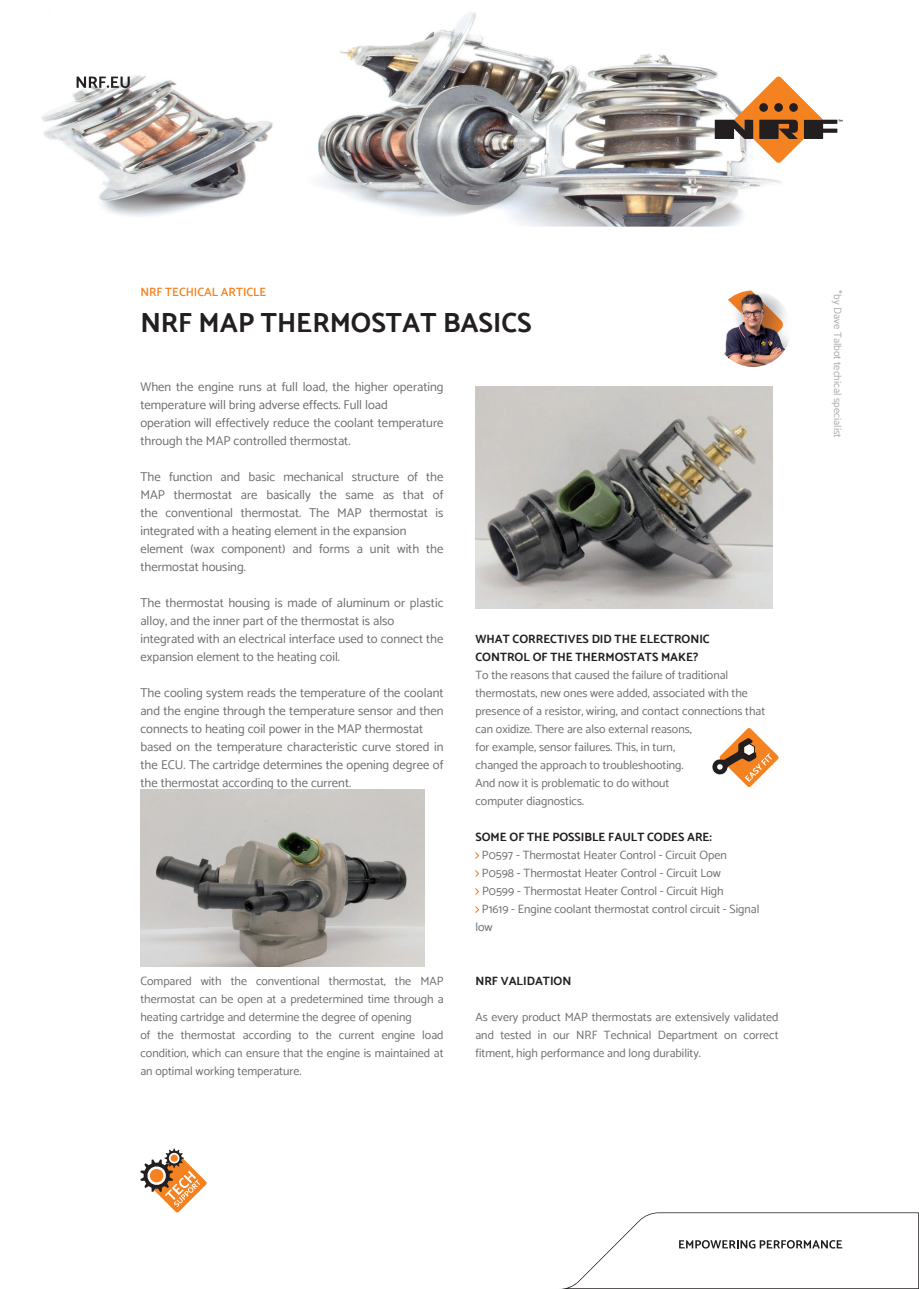
<style>
.page{position:relative;width:919px;height:1289px;background:#fff}
.page>*{position:absolute;margin:0;border:0;box-sizing:border-box;transform-origin:0 0}
.t1{font:700 27.6px "Catamaran";color:#231f20}
.t2{font:12.75px/18px "Catamaran";color:#6c6d70}
.t3{font:12px/18px "Catamaran";color:#6c6d70}
.t4{font:700 12px/18px "Catamaran";color:#231f20}
.t5{font:600 12px "Catamaran";color:#f58220}
.t6{font:10.5px "Catamaran";color:#a8a9ad}
</style>
<div class="page">
<img style="left:41px;top:12px;width:741px;height:215px">
<svg style="left:566px;top:1212px;width:352px;height:76px"></svg>
<svg style="left:140px;top:1148px;width:66px;height:64px"></svg>
<img style="left:475px;top:386px;width:297px;height:222px">
<svg style="left:475px;top:852px;width:4px;height:7px"></svg>
<svg style="left:475px;top:870px;width:4px;height:7px"></svg>
<svg style="left:475px;top:888px;width:4px;height:7px"></svg>
<svg style="left:475px;top:906px;width:4px;height:7px"></svg>
<img style="left:714px;top:290px;width:77px;height:77px;border-radius:38px">
<svg style="left:712px;top:728px;width:66px;height:59px"></svg>
<img style="left:140px;top:789px;width:284px;height:177px">
<svg style="left:77px;top:77px;width:53px;height:11px"></svg>
<svg style="left:714px;top:77px;width:128px;height:86px"></svg>
<p class="t5" style="left:140px;top:284px;width:127px">NRF TECHICAL ARTICLE</p>
<h1 class="t1" style="left:140px;top:306px;width:392px">NRF MAP THERMOSTAT BASICS</h1>
<p class="t2" style="left:140px;top:377px;width:304px">When the engine runs at full load, the higher operating temperature will bring adverse effects. Full load<br>operation will effectively reduce the coolant temperature through the MAP controlled thermostat.</p>
<p class="t2" style="left:140px;top:467px;width:304px">The function and basic mechanical structure of the MAP thermostat are basically the same as that of the conventional thermostat. The MAP thermostat is integrated with a heating element in the expansion element (wax component) and forms a unit with the thermostat housing.</p>
<p class="t2" style="left:140px;top:593px;width:304px">The thermostat housing is made of aluminum or plastic alloy, and the inner part of the thermostat is also integrated with an electrical interface used to connect the expansion element to the heating coil.</p>
<p class="t2" style="left:140px;top:683px;width:304px">The cooling system reads the temperature of the coolant and the engine through the temperature sensor and then connects to heating coil power in the MAP thermostat based on the temperature characteristic curve stored in the ECU. The cartridge determines the opening degree of the thermostat according to the current.</p>
<p class="t3" style="left:140px;top:972px;width:304px">Compared with the conventional thermostat, the MAP thermostat can be open at a predetermined time through a heating cartridge and determine the degree of opening<br>of the thermostat according to the current engine load condition, which can ensure that the engine is maintained at an optimal working temperature.</p>
<p class="t4" style="left:475px;top:630px;width:236px">WHAT CORRECTIVES DID THE ELECTRONIC<br>CONTROL OF THE THERMOSTATS MAKE?</p>
<p class="t3" style="left:475px;top:666px;width:291px">To the reasons that caused the failure of traditional thermostats, new ones were added, associated with the presence of a resistor, wiring, and contact connections that can oxidize. There are also external reasons,<br>for example, sensor failures. This, in turn,<br>changed the approach to troubleshooting.<br>And now it is problematic to do without<br>computer diagnostics.</p>
<p class="t4" style="left:475px;top:828px;width:238px">SOME OF THE POSSIBLE FAULT CODES ARE:</p>
<p class="t3" style="left:482px;top:846px;width:246px">P0597 - Thermostat Heater Control - Circuit Open</p>
<p class="t3" style="left:482px;top:864px;width:240px">P0598 - Thermostat Heater Control - Circuit Low</p>
<p class="t3" style="left:482px;top:882px;width:243px">P0599 - Thermostat Heater Control - Circuit High</p>
<p class="t3" style="left:482px;top:900px;width:279px">P1619 - Engine coolant thermostat control circuit - Signal</p>
<p class="t3" style="left:475px;top:918px;width:19px">low</p>
<p class="t4" style="left:475px;top:972px;width:97px">NRF VALIDATION</p>
<p class="t3" style="left:475px;top:1008px;width:304px;text-align:justify">As every product MAP thermostats are extensively validated and tested in our NRF Technical Department on correct fitment, high performance and long durability.</p>
<p class="t6" style="left:844px;top:290px;width:148px;rotate:90deg">*by Dave Talbot techical specialist</p>
</div>
